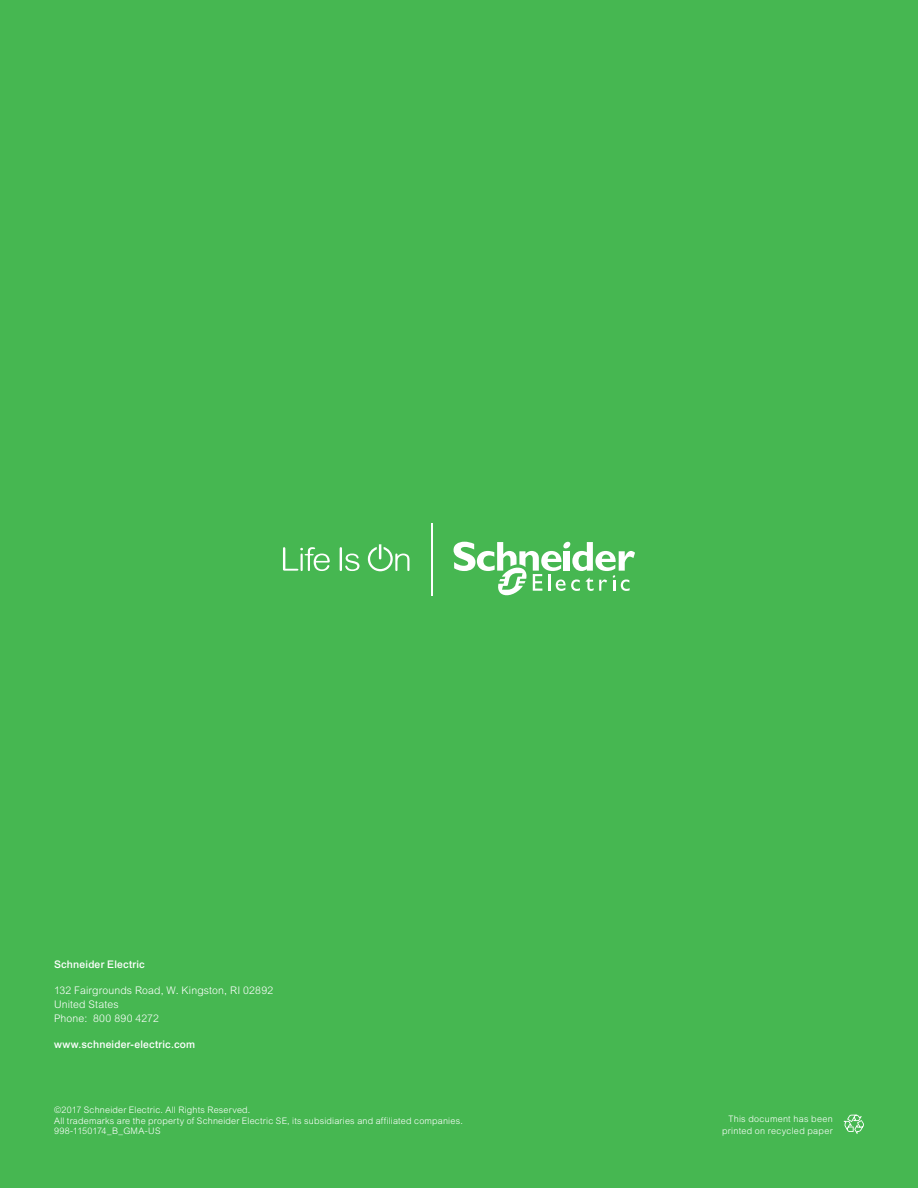
<style>
.page{position:relative;width:918px;height:1188px;background:#46b751}
.page>*{position:absolute;margin:0;border:0;box-sizing:border-box;transform-origin:0 0}
.t1{font:300 10.5px/13.5px "Arial MT Std";letter-spacing:.015em;color:#fff}
.t2{font:500 10.5px "Arial MT Std";letter-spacing:.02em;color:#fff}
.t3{font:300 9px/10.5px "Arial MT Std";letter-spacing:.025em;color:#fff}
</style>
<div class="page">
<svg style="left:843px;top:1115px;width:21px;height:19px"></svg>
<svg style="left:283px;top:547px;width:47px;height:24px"></svg>
<svg style="left:340px;top:547px;width:20px;height:24px"></svg>
<svg style="left:368px;top:544px;width:42px;height:27px"></svg>
<svg style="left:454px;top:541px;width:181px;height:55px"></svg>
<hr style="left:431px;top:523px;width:1px;height:73px;background:#fff">
<p class="t2" style="left:54px;top:958px;width:92px">Schneider Electric</p>
<p class="t1" style="left:54px;top:984px;width:221px">132 Fairgrounds Road, W. Kingston, RI 02892<br>United States<br>Phone: 800 890 4272</p>
<p class="t2" style="left:54px;top:1039px;width:143px">www.schneider-electric.com</p>
<p class="t3" style="left:54px;top:1105px;width:410px">©2017 Schneider Electric. All Rights Reserved.<br>All trademarks are the property of Schneider Electric SE, its subsidiaries and affiliated companies.<br>998-1150174_B_GMA-US</p>
<p class="t3" style="left:722px;top:1113px;width:112px;line-height:12px;text-align:right">This document has been printed on recycled paper</p>
</div>
